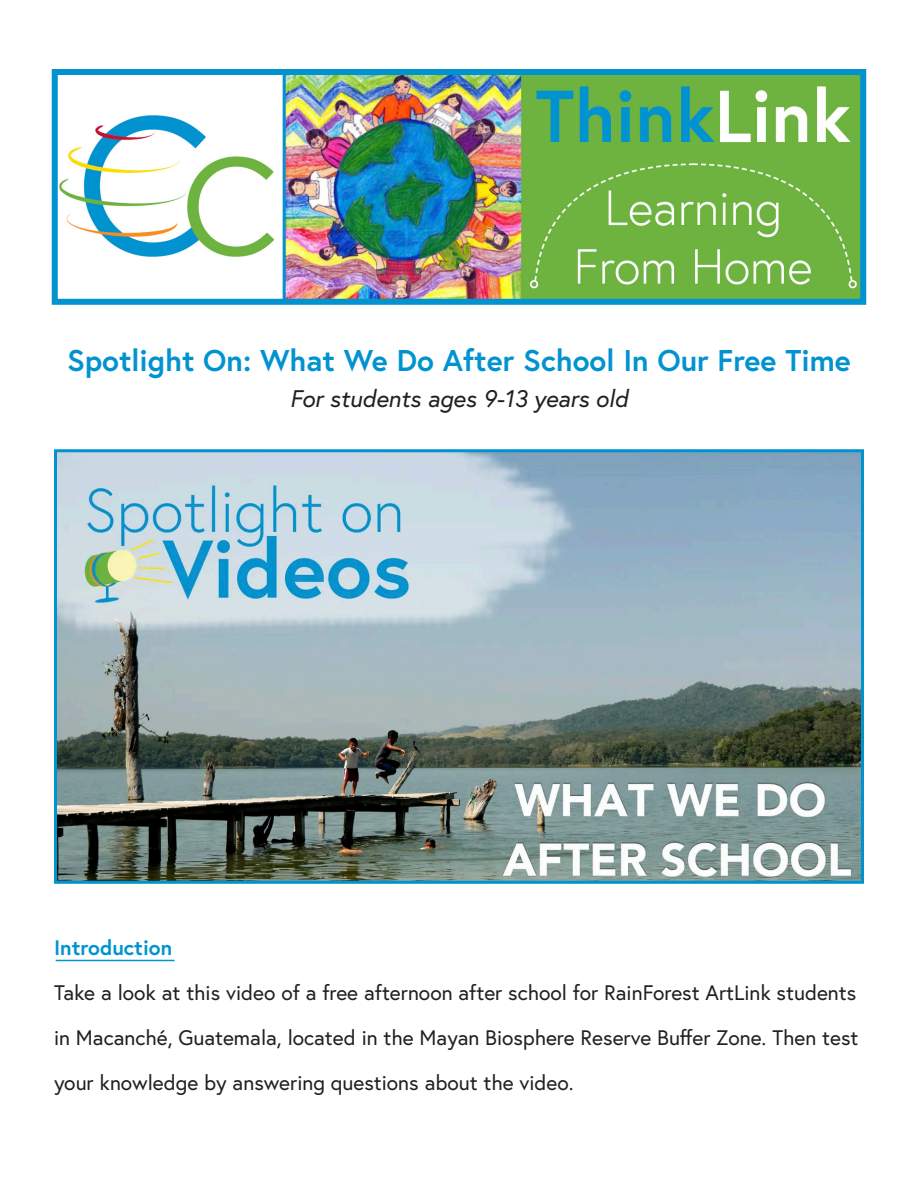
<style>
.page{position:relative;width:918px;height:1188px;background:#fff}
.page>*{position:absolute;margin:0;border:0;box-sizing:border-box;transform-origin:0 0}
.t1{font:700 30px "Europa";color:#0093d0}
.t2{font:italic 24px "Europa";color:#231f20}
.t3{font:21px/45px "Europa";color:#231f20;text-align:justify}
.t4{font:700 21px "Europa";color:#0093d0}
</style>
<div class="page">
<img style="left:59px;top:76px;width:800px;height:222px">
<div style="left:52px;top:69px;width:814px;height:236px;border:6px solid #0093d0"></div>
<hr style="left:56px;top:960px;width:119px;height:1px;background:#0093d0">
<img style="left:58px;top:453px;width:802px;height:427px">
<div style="left:54px;top:449px;width:810px;height:435px;border:3px solid #0093d0"></div>
<p class="t1" style="left:67px;top:340px;width:785px">Spotlight On: What We Do After School In Our Free Time</p>
<p class="t2" style="left:290px;top:384px;width:340px">For students ages 9-13 years old</p>
<p class="t4" style="left:54px;top:933px;width:120px">Introduction</p>
<p class="t3" style="left:54px;top:970px;width:806px">Take a look at this video of a free afternoon after school for RainForest ArtLink students in Macanché, Guatemala, located in the Mayan Biosphere Reserve Buffer Zone. Then test your knowledge by answering questions about the video.</p>
</div>
